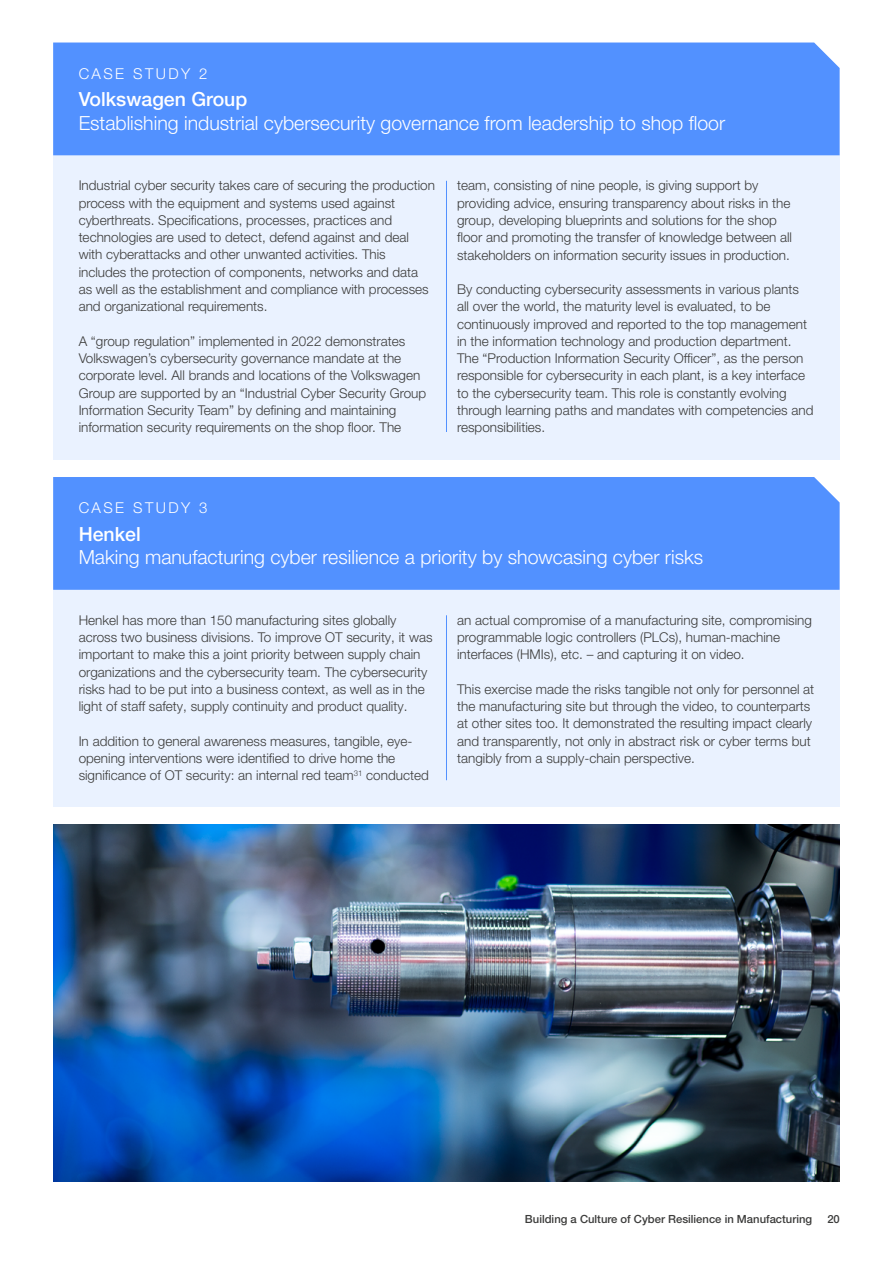
<style>
.page{position:relative;width:893px;height:1263px;background:#fff}
.page>*{position:absolute;margin:0;border:0;box-sizing:border-box;transform-origin:0 0}
.t1{font:300 19.5px "Helvetica Neue LT Pro";color:#fff}
.t2{font:500 19.5px "Helvetica Neue LT Pro";color:#fff}
.t3{font:300 15px "Helvetica Neue LT Pro";letter-spacing:.16em;color:#fff}
.t4{font:300 13.5px/17.2px "Helvetica Neue LT Pro";color:#3c3c3b}
.t5{font:500 11.25px "Helvetica Neue LT Pro";color:#3c3c3b}
</style>
<div class="page">
<div style="left:53px;top:155px;width:787px;height:305px;background:#eaf2ff"></div>
<hr style="left:446px;top:181px;width:1px;height:251px;background:#5291ff">
<div style="left:53px;top:43px;width:787px;height:112px;background:#5291ff"></div>
<div style="left:53px;top:590px;width:787px;height:216px;background:#eaf2ff"></div>
<hr style="left:446px;top:615px;width:1px;height:165px;background:#5291ff">
<div style="left:53px;top:477px;width:787px;height:113px;background:#5291ff"></div>
<img style="left:53px;top:824px;width:787px;height:357px">
<p class="t3" style="left:79px;top:64px;width:130px">CASE STUDY 2</p>
<h1 class="t2" style="left:79px;top:88px;width:170px">Volkswagen Group</h1>
<h1 class="t1" style="left:79px;top:111px;width:648px">Establishing industrial cybersecurity governance from leadership to shop floor</h1>
<p class="t4" style="left:79px;top:177px;width:358px">Industrial cyber security takes care of securing the production process with the equipment and systems used against cyberthreats. Specifications, processes, practices and technologies are used to detect, defend against and deal with cyberattacks and other unwanted activities. This includes the protection of components, networks and data as well as the establishment and compliance with processes and organizational requirements.</p>
<p class="t4" style="left:79px;top:332px;width:349px">A “group regulation” implemented in 2022 demonstrates Volkswagen’s cybersecurity governance mandate at the corporate level. All brands and locations of the Volkswagen Group are supported by an “Industrial Cyber Security Group Information Security Team” by defining and maintaining information security requirements on the shop floor. The</p>
<p class="t4" style="left:457px;top:177px;width:336px">team, consisting of nine people, is giving support by providing advice, ensuring transparency about risks in the group, developing blueprints and solutions for the shop floor and promoting the transfer of knowledge between all stakeholders on information security issues in production.</p>
<p class="t4" style="left:457px;top:280px;width:358px">By conducting cybersecurity assessments in various plants all over the world, the maturity level is evaluated, to be continuously improved and reported to the top management in the information technology and production department.<br>The “Production Information Security Officer”, as the person responsible for cybersecurity in each plant, is a key interface to the cybersecurity team. This role is constantly evolving through learning paths and mandates with competencies and responsibilities.</p>
<p class="t3" style="left:79px;top:499px;width:130px">CASE STUDY 3</p>
<h1 class="t2" style="left:79px;top:522px;width:64px">Henkel</h1>
<h1 class="t1" style="left:79px;top:545px;width:626px">Making manufacturing cyber resilience a priority by showcasing cyber risks</h1>
<p class="t4" style="left:79px;top:611px;width:355px">Henkel has more than 150 manufacturing sites globally across two business divisions. To improve OT security, it was important to make this a joint priority between supply chain organizations and the cybersecurity team. The cybersecurity risks had to be put into a business context, as well as in the light of staff safety, supply continuity and product quality.</p>
<p class="t4" style="left:79px;top:732px;width:352px">In addition to general awareness measures, tangible, eye&shy;opening interventions were identified to drive home the significance of OT security: an internal red team<sup>31</sup> conducted</p>
<p class="t4" style="left:457px;top:611px;width:356px">an actual compromise of a manufacturing site, compromising programmable logic controllers (PLCs), human-machine interfaces (HMIs), etc. – and capturing it on video.</p>
<p class="t4" style="left:457px;top:680px;width:359px">This exercise made the risks tangible not only for personnel at the manufacturing site but through the video, to counterparts at other sites too. It demonstrated the resulting impact clearly and transparently, not only in abstract risk or cyber terms but tangibly from a supply-chain perspective.</p>
<p class="t5" style="left:525px;top:1212px;width:289px">Building a Culture of Cyber Resilience in Manufacturing</p>
<p class="t5" style="left:827px;top:1212px;width:14px">20</p>
</div>
